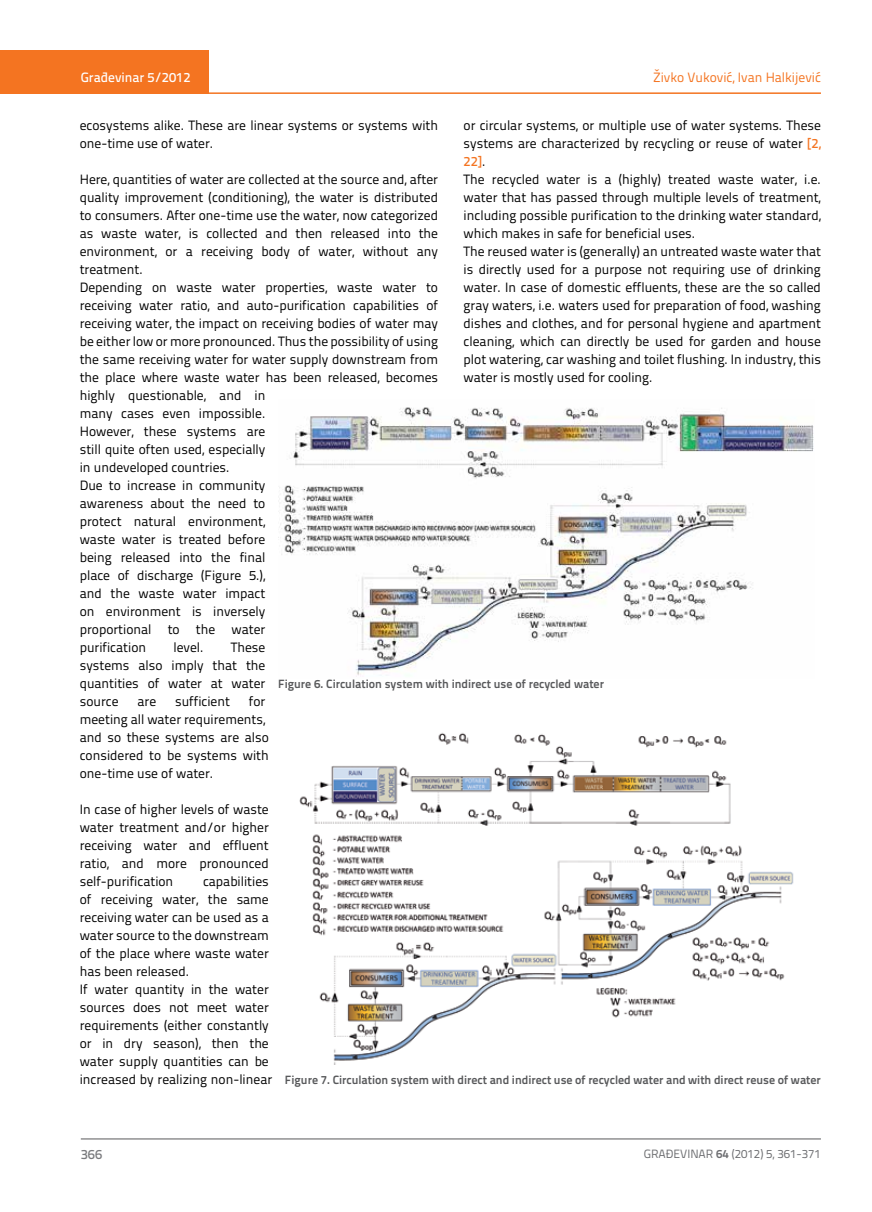
<style>
.page{position:relative;width:872px;height:1212px;background:#fff}
.page>*{position:absolute;margin:0;border:0;box-sizing:border-box;transform-origin:0 0}
.t1{font:13.5px/18px "Titillium Text 22 L";color:#000}
.t2{font:13.5px "Titillium Text 22 L";color:#f47421}
.t3{font:500 13.5px "Titillium Text 22 L";color:#fff}
.t4{font:500 13.5px "Titillium Text 22 L";color:#797a7d}
.t5{font:700 12px "Titillium Text 22 L";color:#58595b}
.t6{font:12px "Titillium Text 22 L";color:#6d6e71}
.s1{font-weight:500;color:#f47421}
.s2{font-weight:700}
</style>
<div class="page">
<div style="left:0;top:50px;width:208px;height:44px;background:#f47421"></div>
<hr style="left:0;top:92px;width:821px;height:2px;background:#f47421">
<hr style="left:81px;top:1139px;width:740px;height:1px;background:#58595b">
<img style="left:299px;top:732px;width:495px;height:333px">
<img style="left:278px;top:407px;width:536px;height:270px">
<p class="t2" style="left:653px;top:68px;width:169px">Živko Vuković, Ivan Halkijević</p>
<p class="t1" style="left:463px;top:115px;width:359px">or circular systems, or multiple use of water systems. These systems are characterized by recycling or reuse of water <span class="s1">[2, 22]</span>.<br>The recycled water is a (highly) treated waste water, i.e. water that has passed through multiple levels of treatment, including possible purification to the drinking water standard, which makes in safe for beneficial uses.<br>The reused water is (generally) an untreated waste water that is directly used for a purpose not requiring use of drinking water. In case of domestic effluents, these are the so called gray waters, i.e. waters used for preparation of food, washing dishes and clothes, and for personal hygiene and apartment cleaning, which can directly be used for garden and house plot watering, car washing and toilet flushing. In industry, this water is mostly used for cooling.</p>
<p class="t3" style="left:81px;top:67px;width:111px">Građevinar 5/2012</p>
<p class="t1" style="left:80px;top:115px;width:360px">ecosystems alike. These are linear systems or systems with one-time use of water.</p>
<p class="t1" style="left:80px;top:169px;width:360px">Here, quantities of water are collected at the source and, after quality improvement (conditioning), the water is distributed to consumers. After one-time use the water, now categorized as waste water, is collected and then released into the environment, or a receiving body of water, without any treatment.<br>Depending on waste water properties, waste water to receiving water ratio, and auto-purification capabilities of receiving water, the impact on receiving bodies of water may be either low or more pronounced. Thus the possibility of using the same receiving water for water supply downstream from the place where waste water has been released, becomes highly questionable, and in<br>many cases even impossible.<br>However, these systems are<br>still quite often used, especially<br>in undeveloped countries.<br>Due to increase in community<br>awareness about the need to<br>protect natural environment,<br>waste water is treated before<br>being released into the final<br>place of discharge (Figure 5.),<br>and the waste water impact<br>on environment is inversely<br>proportional to the water<br>purification</p>
<p class="t1" style="left:80px;top:637px;width:187px;text-align:justify;text-indent:151px">These systems also imply that the quantities of water at water source</p>
<p class="t1" style="left:173px;top:637px;width:32px">level.</p>
<p class="t5" style="left:278px;top:674px;width:327px">Figure 6. Circulation system with indirect use of recycled water</p>
<p class="t1" style="left:80px;top:691px;width:191px;text-indent:169px">for meeting all water requirements, and so these systems are also considered to be systems with one-time use of water.</p>
<p class="t1" style="left:80px;top:799px;width:191px;text-align:justify">In case of higher levels of waste water treatment and/or higher receiving water and effluent ratio, and more pronounced self-purification</p>
<p class="t1" style="left:137px;top:691px;width:20px">are</p>
<p class="t1" style="left:175px;top:691px;width:56px">sufficient</p>
<p class="t1" style="left:80px;top:871px;width:194px;text-indent:123px">capabilities of receiving water, the same receiving water can be used as a water source to the downstream of the place where waste water has been released.<br>If water quantity in the water sources does not meet water requirements (either constantly or in dry season), then the water supply quantities can be increased by realizing non-linear</p>
<p class="t5" style="left:285px;top:1071px;width:537px">Figure 7. Circulation system with direct and indirect use of recycled water and with direct reuse of water</p>
<p class="t4" style="left:81px;top:1144px;width:23px">366</p>
<p class="t6" style="left:643px;top:1144px;width:179px">GRAĐEVINAR <span class="s2">64</span> (2012) 5, 361-371</p>
</div>
